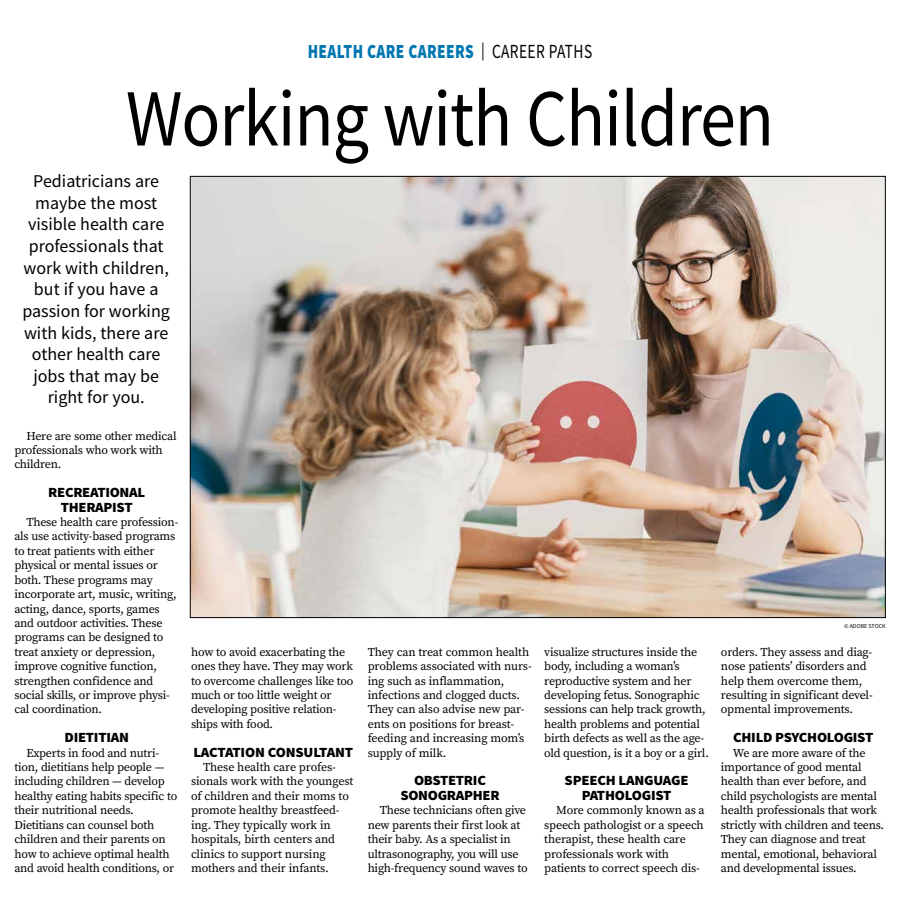
<style>
.page{position:relative;width:900px;height:908px;background:#fff}
.page>*{position:absolute;margin:0;border:0;box-sizing:border-box;transform-origin:0 0}
.t1{font:81px "Source Sans Pro";letter-spacing:-.015em;color:#000;scale:.89 1}
.t2{font:900 20px "Source Sans Pro";letter-spacing:.025em;color:#0077b1;scale:.77 1}
.t3{font:18px/21.6px "Source Sans Pro";color:#000;text-align:center}
.t4{font:900 14px/14.4px "Source Sans Pro";letter-spacing:-.02em;color:#000;text-align:center;scale:1.05 1}
.t5{font:12px/14.4px "Source Serif Pro";letter-spacing:-.02em;color:#000}
.t6{font:6px "Source Sans Pro";color:#000}
.s1{font-weight:400;font-size:18px;color:#000}
.s2{font-weight:400;color:#000}
</style>
<div class="page">
<img style="left:192px;top:178px;width:692px;height:437px">
<h2 class="t2" style="left:308px;top:38px;width:371px">HEALTH CARE CAREERS <span class="s1">|</span> <span class="s2">CAREER PATHS</span></h2>
<h1 class="t1" style="left:126px;top:67px;width:730px">Working with Children</h1>
<h3 class="t3" style="left:22px;top:170px;width:149px">Pediatricians are maybe the most visible health care professionals that work with children, but if you have a passion for working with kids, there are other health care jobs that may be right for you.</h3>
<p class="t5" style="left:14px;top:429px;width:164px;text-indent:12px">Here are some other medical professionals who work with children.</p>
<p class="t4" style="left:48px;top:485px;width:94px">RECREATIONAL<br>THERAPIST</p>
<p class="t5" style="left:14px;top:515px;width:166px;text-indent:12px">These health care profession&shy;als use activity-based programs to treat patients with either physical or mental issues or both. These programs may incorporate art, music, writing, acting, dance, sports, games and outdoor activities. These programs can be designed to treat anxiety or depression, improve cognitive function, strengthen confidence and social skills, or improve physi&shy;cal coordination.</p>
<p class="t4" style="left:65px;top:730px;width:63px">DIETITIAN</p>
<p class="t5" style="left:14px;top:745px;width:164px;text-indent:12px">Experts in food and nutri&shy;tion, dietitians help people — including children — develop healthy eating habits specific to their nutritional needs.<br>Dietitians can counsel both children and their parents on how to achieve optimal health and avoid health conditions, or</p>
<p class="t5" style="left:191px;top:645px;width:164px">how to avoid exacerbating the ones they have. They may work to overcome challenges like too much or too little weight or developing positive relation&shy;ships with food.</p>
<p class="t4" style="left:193px;top:744px;width:154px">LACTATION CONSULTANT</p>
<p class="t5" style="left:191px;top:760px;width:164px;text-indent:12px">These health care profes&shy;sionals work with the youngest of children and their moms to promote healthy breastfeed&shy;ing. They typically work in hospitals, birth centers and clinics to support nursing mothers and their infants.</p>
<p class="t5" style="left:368px;top:645px;width:166px">They can treat common health problems associated with nurs&shy;ing such as inflammation, infections and clogged ducts.<br>They can also advise new par&shy;ents on positions for breast&shy;feeding and increasing mom’s supply of milk.</p>
<p class="t4" style="left:400px;top:773px;width:96px">OBSTETRIC<br>SONOGRAPHER</p>
<p class="t5" style="left:368px;top:803px;width:162px;text-indent:12px">These technicians often give new parents their first look at their baby. As a specialist in ultrasonography, you will use high-frequency sound waves to</p>
<p class="t5" style="left:544px;top:645px;width:166px">visualize structures inside the body, including a woman’s reproductive system and her developing fetus. Sonographic sessions can help track growth, health problems and potential birth defects as well as the age&shy;old question, is it a boy or a girl.</p>
<p class="t4" style="left:565px;top:773px;width:120px">SPEECH LANGUAGE<br>PATHOLOGIST</p>
<p class="t5" style="left:544px;top:803px;width:162px;text-indent:12px">More commonly known as a speech pathologist or a speech therapist, these health care professionals work with patients to correct speech dis-</p>
<p class="t6" style="left:844px;top:622px;width:43px">© ADOBE STOCK</p>
<p class="t5" style="left:721px;top:645px;width:153px">orders. They assess and diag&shy;nose patients’ disorders and help them overcome them, resulting in significant devel&shy;opmental improvements.</p>
<p class="t4" style="left:733px;top:730px;width:135px">CHILD PSYCHOLOGIST</p>
<p class="t5" style="left:721px;top:745px;width:165px;text-indent:12px">We are more aware of the importance of good mental health than ever before, and child psychologists are mental health professionals that work strictly with children and teens.<br>They can diagnose and treat mental, emotional, behavioral and developmental issues.</p>
</div>
